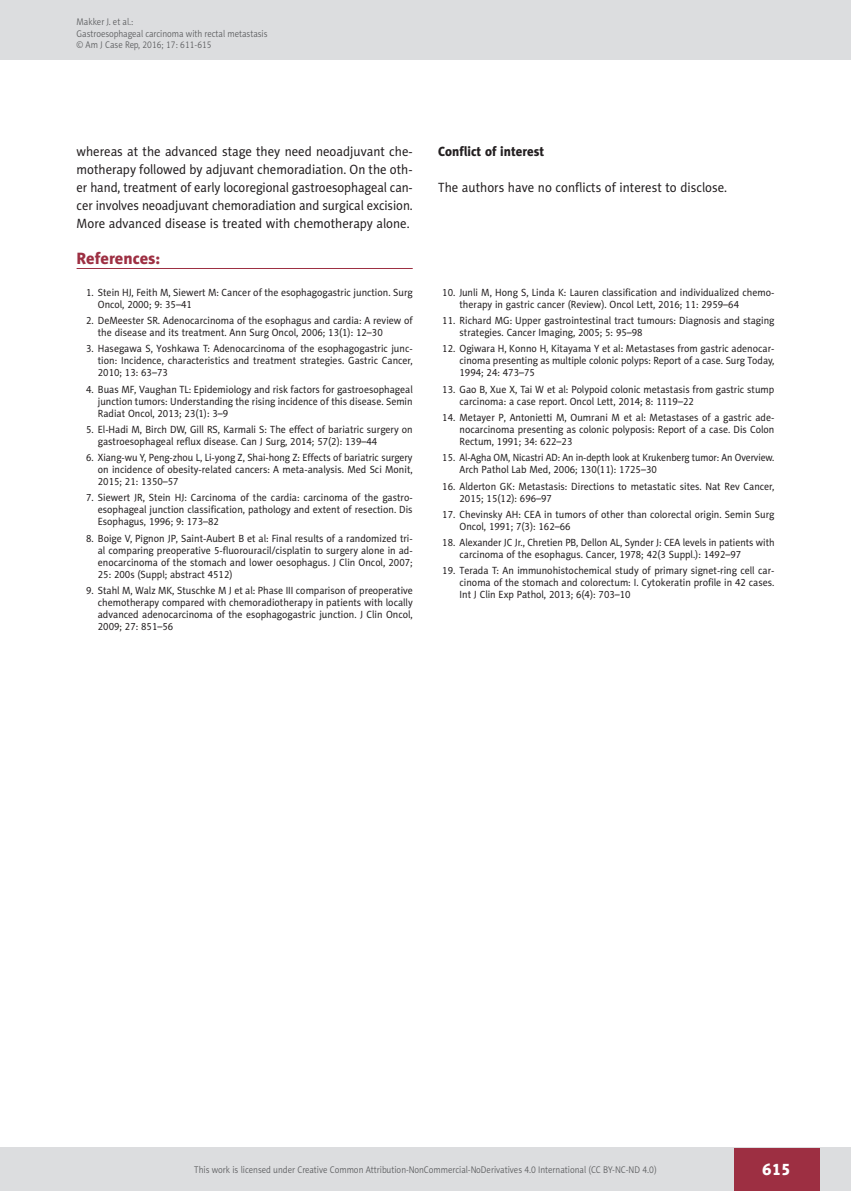
<style>
.page{position:relative;width:851px;height:1191px;background:#fff}
.page>*{position:absolute;margin:0;border:0;box-sizing:border-box;transform-origin:0 0}
.AJCR_Referencje_Tytu{font:16.5px "Naomi Sans EFN Heavy";color:#9d2f42}
.t1{font:16.5px "Naomi Sans EFN Heavy";color:#fff}
.AJCR_Body{font:13.5px/18px "Naomi Sans EFN";color:#231f20;text-align:justify;scale:.95 1}
.AJCR_Headline_2{font:13.5px "Naomi Sans EFN Heavy";color:#231f20;scale:.95 1}
.AJCR_Referencje_punk{font:10.5px/12px "Naomi Sans EFN";color:#231f20;scale:.95 1}
.AJCR_Referencje_punk-2{font:10.5px/12px "Naomi Sans EFN";color:#231f20;text-align:justify;scale:.94 1}
.AJCR_Referencje_punk-3{font:10.5px/12px "Naomi Sans EFN";color:#231f20;scale:.92 1}
.t2{font:9.75px/11.2px "Naomi Sans EFN Light";color:#57585a;scale:.9 1}
</style>
<div class="page">
<hr style="left:77px;top:268px;width:335px;height:1px;background:#9d2f42">
<div style="left:0;top:1148px;width:850px;height:43px;background:#dcdddf"></div>
<div style="left:733px;top:1147px;width:86px;height:43px;background:#9d2f42"></div>
<div style="left:0;top:0;width:850px;height:60px;background:#dcdddf"></div>
<p class="t2" style="left:77px;top:16px;width:214px">Makker J. et al.:<br>Gastroesophageal carcinoma with rectal metastasis © Am J Case Rep, 2016; 17: 611-615</p>
<p class="AJCR_Body" style="left:77px;top:142px;width:355px">whereas at the advanced stage they need neoadjuvant che&shy;motherapy followed by adjuvant chemoradiation. On the oth&shy;er hand, treatment of early locoregional gastroesophageal can&shy;cer involves neoadjuvant chemoradiation and surgical excision.<br>More advanced disease is treated with chemotherapy alone.</p>
<p class="AJCR_Referencje_Tytu" style="left:77px;top:248px;width:85px">References:</p>
<p class="AJCR_Referencje_punk" style="left:98px;top:286px;width:333px;text-indent:-12px">1. Stein HJ, Feith M, Siewert M: Cancer of the esophagogastric junction. Surg<br>Oncol, 2000; 9: 35–41</p>
<p class="AJCR_Referencje_punk" style="left:98px;top:315px;width:333px;text-indent:-12px">2. DeMeester SR. Adenocarcinoma of the esophagus and cardia: A review of the disease and its treatment. Ann Surg Oncol, 2006; 13(1): 12–30</p>
<p class="AJCR_Referencje_punk" style="left:98px;top:343px;width:333px;text-align:justify;text-indent:-12px">3. Hasegawa S, Yoshkawa T: Adenocarcinoma of the esophagogastric junc&shy;tion: Incidence, characteristics and treatment strategies. Gastric Cancer, 2010; 13: 63–73</p>
<p class="AJCR_Referencje_punk" style="left:98px;top:383px;width:333px;text-align:justify;text-indent:-12px">4. Buas MF, Vaughan TL: Epidemiology and risk factors for gastroesophageal junction tumors: Understanding the rising incidence of this disease. Semin Radiat Oncol, 2013; 23(1): 3–9</p>
<p class="AJCR_Referencje_punk" style="left:98px;top:423px;width:333px;text-indent:-12px">5. El-Hadi M, Birch DW, Gill RS, Karmali S: The effect of bariatric surgery on gastroesophageal reflux disease. Can J Surg, 2014; 57(2): 139–44</p>
<p class="AJCR_Referencje_punk-2" style="left:98px;top:452px;width:336px;text-indent:-12px">6. Xiang-wu Y, Peng-zhou L, Li-yong Z, Shai-hong Z: Effects of bariatric surgery on incidence of obesity-related cancers: A meta-analysis. Med Sci Monit, 2015; 21: 1350–57</p>
<p class="AJCR_Referencje_punk" style="left:98px;top:492px;width:333px;text-align:justify;text-indent:-12px">7. Siewert JR, Stein HJ: Carcinoma of the cardia: carcinoma of the gastro&shy;esophageal junction classification, pathology and extent of resection. Dis Esophagus, 1996; 9: 173–82</p>
<p class="AJCR_Referencje_punk" style="left:98px;top:532px;width:333px;text-align:justify;text-indent:-12px">8. Boige V, Pignon JP, Saint-Aubert B et al: Final results of a randomized tri&shy;al comparing preoperative 5-fluorouracil/cisplatin to surgery alone in ad&shy;enocarcinoma of the stomach and lower oesophagus. J Clin Oncol, 2007; 25: 200s (Suppl; abstract 4512)</p>
<p class="AJCR_Referencje_punk" style="left:98px;top:584px;width:333px;text-align:justify;text-indent:-12px">9. Stahl M, Walz MK, Stuschke M J et al: Phase III comparison of preoperative chemotherapy compared with chemoradiotherapy in patients with locally advanced adenocarcinoma of the esophagogastric junction. J Clin Oncol, 2009; 27: 851–56</p>
<p class="AJCR_Headline_2" style="left:438px;top:143px;width:113px">Conflict of interest</p>
<p class="AJCR_Body" style="left:438px;top:178px;width:305px">The authors have no conflicts of interest to disclose.</p>
<p class="AJCR_Referencje_punk" style="left:459px;top:286px;width:333px;text-indent:-17px">10. Junli M, Hong S, Linda K: Lauren classification and individualized chemo&shy;therapy in gastric cancer (Review). Oncol Lett, 2016; 11: 2959–64</p>
<p class="AJCR_Referencje_punk" style="left:459px;top:315px;width:333px;text-indent:-17px">11. Richard MG: Upper gastrointestinal tract tumours: Diagnosis and staging strategies. Cancer Imaging, 2005; 5: 95–98</p>
<p class="AJCR_Referencje_punk" style="left:459px;top:343px;width:333px;text-align:justify;text-indent:-17px">12. Ogiwara H, Konno H, Kitayama Y et al: Metastases from gastric adenocar&shy;cinoma presenting as multiple colonic polyps: Report of a case. Surg Today, 1994; 24: 473–75</p>
<p class="AJCR_Referencje_punk" style="left:459px;top:383px;width:333px;text-indent:-17px">13. Gao B, Xue X, Tai W et al: Polypoid colonic metastasis from gastric stump carcinoma: a case report. Oncol Lett, 2014; 8: 1119–22</p>
<p class="AJCR_Referencje_punk" style="left:459px;top:411px;width:333px;text-align:justify;text-indent:-17px">14. Metayer P, Antonietti M, Oumrani M et al: Metastases of a gastric ade&shy;nocarcinoma presenting as colonic polyposis: Report of a case. Dis Colon Rectum, 1991; 34: 622–23</p>
<p class="AJCR_Referencje_punk-3" style="left:459px;top:452px;width:344px;text-indent:-17px">15. Al-Agha OM, Nicastri AD: An in-depth look at Krukenberg tumor: An Overview.<br>Arch Pathol Lab Med, 2006; 130(11): 1725–30</p>
<p class="AJCR_Referencje_punk" style="left:459px;top:480px;width:333px;text-indent:-17px">16. Alderton GK: Metastasis: Directions to metastatic sites. Nat Rev Cancer,<br>2015; 15(12): 696–97</p>
<p class="AJCR_Referencje_punk" style="left:459px;top:508px;width:333px;text-indent:-17px">17. Chevinsky AH: CEA in tumors of other than colorectal origin. Semin Surg<br>Oncol, 1991; 7(3): 162–66</p>
<p class="AJCR_Referencje_punk-2" style="left:459px;top:536px;width:336px;text-indent:-17px">18. Alexander JC Jr., Chretien PB, Dellon AL, Synder J: CEA levels in patients with carcinoma of the esophagus. Cancer, 1978; 42(3 Suppl.): 1492–97</p>
<p class="AJCR_Referencje_punk" style="left:459px;top:565px;width:333px;text-align:justify;text-indent:-17px">19. Terada T: An immunohistochemical study of primary signet-ring cell car&shy;cinoma of the stomach and colorectum: I. Cytokeratin profile in 42 cases.<br>Int J Clin Exp Pathol, 2013; 6(4): 703–10</p>
<p class="t2" style="left:194px;top:1164px;width:515px">This work is licensed under Creative Common Attribution-NonCommercial-NoDerivatives 4.0 International (CC BY-NC-ND 4.0)</p>
<h1 class="t1" style="left:762px;top:1159px;width:30px">615</h1>
</div>
